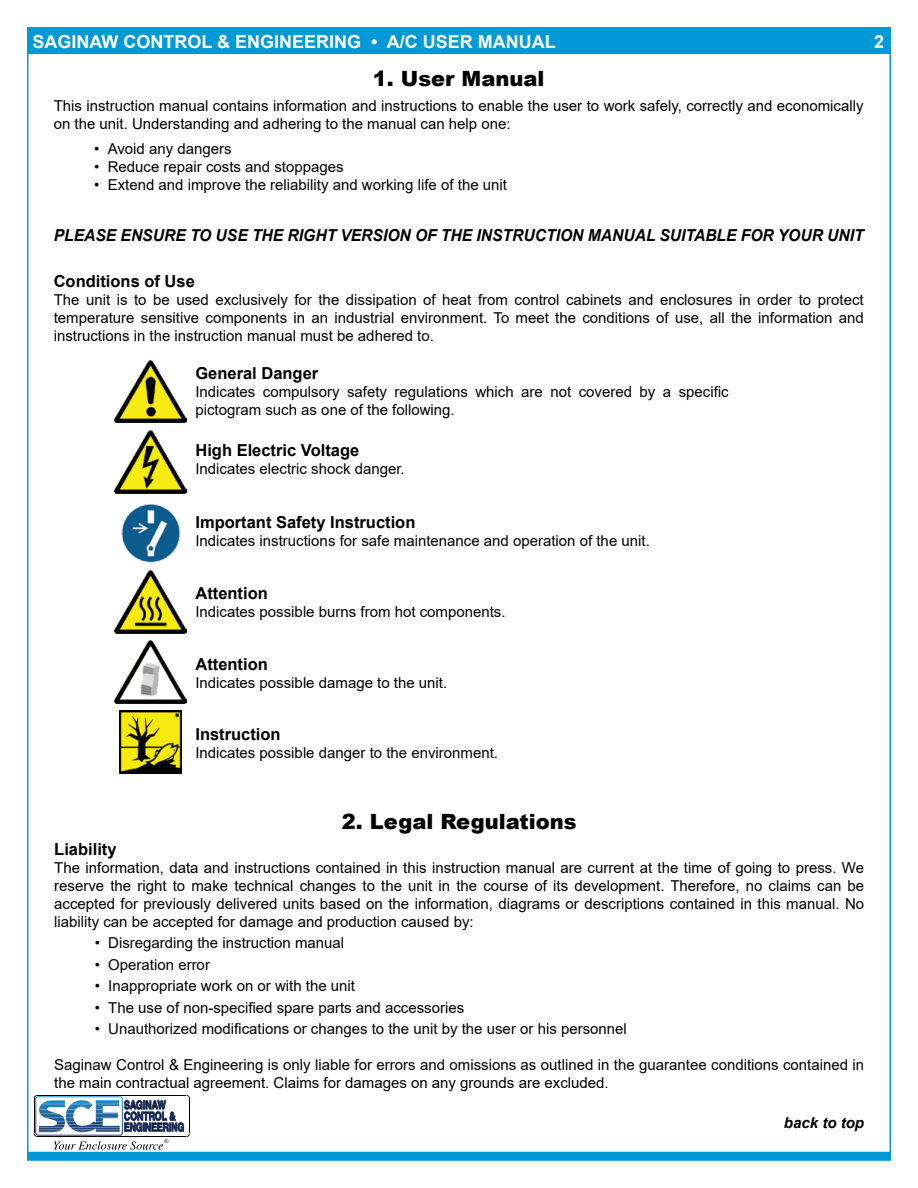
<style>
.page{position:relative;width:918px;height:1188px;background:#fff}
.page>*{position:absolute;margin:0;border:0;box-sizing:border-box;transform-origin:0 0}
.t1{font:900 21px "Arial";color:#000}
.t2{font:700 18px "Arial";color:#fff}
.t3{font:700 16.5px "Arial";color:#000}
.t4{font:italic 700 16.5px "Arial";color:#000;scale:.95 1}
.t5{font:15px/18px "Arial";color:#000}
.t6{font:italic 700 15px "Arial";color:#000}
.s1{font-weight:400;font-size:12px;color:#000}
</style>
<div class="page">
<div style="left:27px;top:1152px;width:864px;height:9px;background:#0099d8"></div>
<svg style="left:34px;top:1095px;width:156px;height:55px"></svg>
<div style="left:35px;top:1096px;width:88px;height:40px;border:1px solid #fff;border-radius:2px"></div>
<div style="left:27px;top:27px;width:864px;height:27px;background:#0099d8"></div>
<img style="left:115px;top:360px;width:71px;height:63px">
<img style="left:115px;top:430px;width:71px;height:63px">
<img style="left:121px;top:504px;width:60px;height:59px">
<img style="left:115px;top:571px;width:71px;height:62px">
<img style="left:115px;top:641px;width:71px;height:62px">
<img style="left:119px;top:711px;width:63px;height:62px">
<p class="t2" style="left:28px;top:29px;width:529px"><span class="s1">B</span>SAGINAW CONTROL &amp; ENGINEERING • A/C USER MANUAL</p>
<p class="t2" style="left:874px;top:29px;width:12px">2</p>
<h1 class="t1" style="left:373px;top:63px;width:173px">1. User Manual</h1>
<p class="t5" style="left:54px;top:97px;width:811px">This instruction manual contains information and instructions to enable the user to work safely, correctly and economically on the unit. Understanding and adhering to the manual can help one:</p>
<p class="t5" style="left:94px;top:139px;width:139px">• Avoid any dangers</p>
<p class="t5" style="left:94px;top:157px;width:251px">• Reduce repair costs and stoppages</p>
<p class="t5" style="left:94px;top:175px;width:414px">• Extend and improve the reliability and working life of the unit</p>
<p class="t4" style="left:54px;top:224px;width:854px">PLEASE ENSURE TO USE THE RIGHT VERSION OF THE INSTRUCTION MANUAL SUITABLE FOR YOUR UNIT</p>
<p class="t3" style="left:54px;top:270px;width:143px">Conditions of Use</p>
<p class="t5" style="left:54px;top:291px;width:811px;text-align:justify">The unit is to be used exclusively for the dissipation of heat from control cabinets and enclosures in order to protect temperature sensitive components in an industrial environment. To meet the conditions of use, all the information and instructions in the instruction manual must be adhered to.</p>
<p class="t3" style="left:195px;top:362px;width:124px">General Danger</p>
<p class="t5" style="left:195px;top:383px;width:535px">Indicates compulsory safety regulations which are not covered by a specific pictogram such as one of the following.</p>
<p class="t3" style="left:195px;top:439px;width:165px">High Electric Voltage</p>
<p class="t5" style="left:195px;top:460px;width:211px">Indicates electric shock danger.</p>
<p class="t3" style="left:195px;top:510px;width:222px">Important Safety Instruction</p>
<p class="t5" style="left:195px;top:532px;width:456px">Indicates instructions for safe maintenance and operation of the unit.</p>
<p class="t3" style="left:195px;top:581px;width:74px">Attention</p>
<p class="t5" style="left:195px;top:602px;width:312px">Indicates possible burns from hot components.</p>
<p class="t3" style="left:195px;top:652px;width:74px">Attention</p>
<p class="t5" style="left:195px;top:673px;width:253px">Indicates possible damage to the unit.</p>
<p class="t3" style="left:195px;top:722px;width:87px">Instruction</p>
<p class="t5" style="left:195px;top:743px;width:304px">Indicates possible danger to the environment.</p>
<h1 class="t1" style="left:342px;top:806px;width:236px">2. Legal Regulations</h1>
<p class="t3" style="left:54px;top:837px;width:64px">Liability</p>
<p class="t5" style="left:54px;top:858px;width:812px;text-align:justify">The information, data and instructions contained in this instruction manual are current at the time of going to press. We reserve the right to make technical changes to the unit in the course of its development. Therefore, no claims can be accepted for previously delivered units based on the information, diagrams or descriptions contained in this manual. No liability can be accepted for damage and production caused by:</p>
<p class="t5" style="left:95px;top:934px;width:251px">• Disregarding the instruction manual</p>
<p class="t5" style="left:95px;top:955px;width:117px">• Operation error</p>
<p class="t5" style="left:95px;top:977px;width:262px">• Inappropriate work on or with the unit</p>
<p class="t5" style="left:95px;top:998px;width:371px">• The use of non-specified spare parts and accessories</p>
<p class="t5" style="left:95px;top:1020px;width:534px">• Unauthorized modifications or changes to the unit by the user or his personnel</p>
<p class="t5" style="left:54px;top:1056px;width:811px">Saginaw Control &amp; Engineering is only liable for errors and omissions as outlined in the guarantee conditions contained in the main contractual agreement. Claims for damages on any grounds are excluded.</p>
<p class="t6" style="left:784px;top:1113px;width:82px">back to top</p>
</div>
